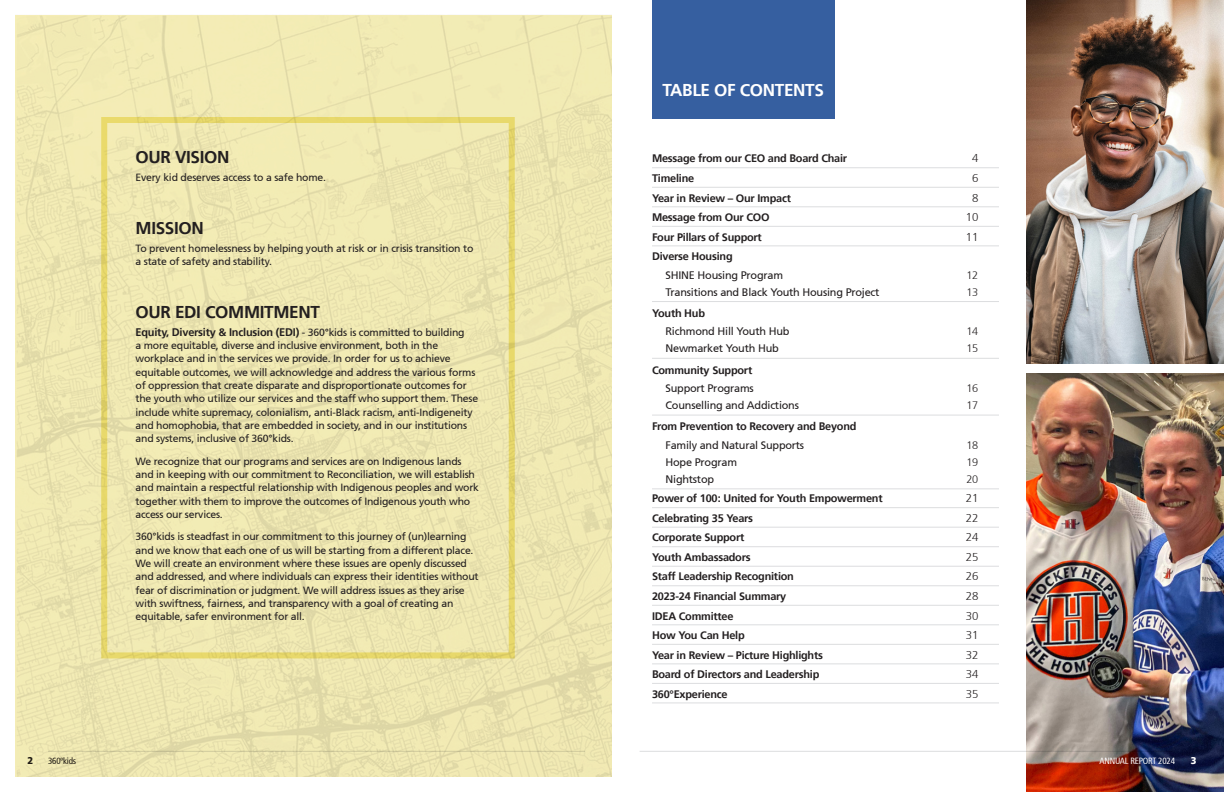
<style>
.page{position:relative;width:1224px;height:792px;background:#fff}
.page>*{position:absolute;margin:0;border:0;box-sizing:border-box;transform-origin:0 0}
.t1{font:700 17.1px "Frutiger 65";letter-spacing:-.02em;color:#231f20}
.t2{font:700 17.1px "Frutiger 65";letter-spacing:-.02em;color:#fff}
.t3{font:300 11.4px "Frutiger 45";letter-spacing:-.02em;color:#231f20}
.t4{font:700 11px "Frutiger 65";letter-spacing:-.02em;color:#231f20}
.t5{font:700 10.9px "Frutiger 65";letter-spacing:-.02em;color:#231f20}
.t6{font:10.9px "Frutiger 55 Roman";letter-spacing:-.02em;color:#231f20}
.t7{font:300 10.9px "Frutiger 45";letter-spacing:-.02em;color:#231f20}
.t8{font:10.5px/13.3px "Frutiger 55 Roman";letter-spacing:-.02em;color:#231f20}
.t9{font:900 10px "Frutiger 75";color:#231f20;scale:.94 1}
.t10{font:900 10px "Frutiger 75";color:#fff;scale:.94 1}
.t11{font:condensed 9px "Frutiger 57";letter-spacing:-.02em;color:#fff}
.t12{font:condensed 9px "Frutiger 57";letter-spacing:-.02em;color:#231f20}
.s1{font-family:"Frutiger 55 Roman";font-weight:400;font-size:10.5px}
</style>
<div class="page">
<img style="left:1026px;top:374px;width:198px;height:418px">
<hr style="left:640px;top:751px;width:535px;height:1px;background:#dcdddf">
<hr style="left:652px;top:168px;width:347px;height:1px;background:#dcdddf">
<hr style="left:652px;top:187px;width:347px;height:1px;background:#dcdddf">
<hr style="left:652px;top:207px;width:347px;height:1px;background:#dcdddf">
<hr style="left:652px;top:226px;width:347px;height:1px;background:#dcdddf">
<hr style="left:652px;top:246px;width:347px;height:1px;background:#dcdddf">
<hr style="left:652px;top:301px;width:347px;height:1px;background:#dcdddf">
<hr style="left:652px;top:358px;width:347px;height:1px;background:#dcdddf">
<hr style="left:652px;top:415px;width:347px;height:1px;background:#dcdddf">
<hr style="left:652px;top:489px;width:347px;height:1px;background:#dcdddf">
<hr style="left:652px;top:507px;width:347px;height:1px;background:#dcdddf">
<hr style="left:652px;top:527px;width:347px;height:1px;background:#dcdddf">
<hr style="left:652px;top:546px;width:347px;height:1px;background:#dcdddf">
<hr style="left:652px;top:566px;width:347px;height:1px;background:#dcdddf">
<hr style="left:652px;top:586px;width:347px;height:1px;background:#dcdddf">
<hr style="left:652px;top:605px;width:347px;height:1px;background:#dcdddf">
<hr style="left:652px;top:625px;width:347px;height:1px;background:#dcdddf">
<hr style="left:652px;top:644px;width:347px;height:1px;background:#dcdddf">
<hr style="left:652px;top:664px;width:347px;height:1px;background:#dcdddf">
<hr style="left:652px;top:683px;width:347px;height:1px;background:#dcdddf">
<hr style="left:652px;top:703px;width:347px;height:1px;background:#dcdddf">
<img style="left:1026px;top:0;width:198px;height:364px">
<div style="left:652px;top:0;width:182px;height:118px;background:#365fa0"></div>
<img style="left:16px;top:15px;width:596px;height:762px">
<div style="left:101px;top:117px;width:414px;height:541px;border:6px solid #f5ec98"></div>
<p class="t1" style="left:136px;top:147px;width:95px">OUR VISION</p>
<p class="t8" style="left:136px;top:170px;width:192px">Every kid deserves access to a safe home.</p>
<p class="t1" style="left:136px;top:218px;width:70px">MISSION</p>
<p class="t8" style="left:136px;top:241px;width:339px">To prevent homelessness by helping youth at risk or in crisis transition to a state of safety and stability.</p>
<p class="t1" style="left:136px;top:302px;width:186px">OUR EDI COMMITMENT</p>
<p class="t4" style="left:136px;top:326px;width:331px">Equity, Diversity &amp; Inclusion (EDI) <span class="s1">- 360°kids is committed to building</span></p>
<p class="t8" style="left:136px;top:339px;width:344px">a more equitable, diverse and inclusive environment, both in the workplace and in the services we provide. In order for us to achieve equitable outcomes, we will acknowledge and address the various forms of oppression that create disparate and disproportionate outcomes for the youth who utilize our services and the staff who support them. These include white supremacy, colonialism, anti-Black racism, anti-Indigeneity and homophobia, that are embedded in society, and in our institutions and systems, inclusive of 360°kids.</p>
<p class="t8" style="left:136px;top:454px;width:345px">We recognize that our programs and services are on Indigenous lands and in keeping with our commitment to Reconciliation, we will establish and maintain a respectful relationship with Indigenous peoples and work together with them to improve the outcomes of Indigenous youth who access our services.</p>
<p class="t8" style="left:136px;top:530px;width:345px">360°kids is steadfast in our commitment to this journey of (un)learning and we know that each one of us will be starting from a different place.<br>We will create an environment where these issues are openly discussed and addressed, and where individuals can express their identities without fear of discrimination or judgment. We will address issues as they arise with swiftness, fairness, and transparency with a goal of creating an equitable, safer environment for all.</p>
<p class="t2" style="left:662px;top:80px;width:163px">TABLE OF CONTENTS</p>
<p class="t5" style="left:652px;top:152px;width:197px">Message from our CEO and Board Chair</p>
<p class="t3" style="left:972px;top:152px;width:8px">4</p>
<p class="t5" style="left:652px;top:172px;width:44px">Timeline</p>
<p class="t3" style="left:972px;top:172px;width:8px">6</p>
<p class="t5" style="left:652px;top:191px;width:140px">Year in Review – Our Impact</p>
<p class="t3" style="left:972px;top:191px;width:8px">8</p>
<p class="t5" style="left:652px;top:211px;width:119px">Message from Our COO</p>
<p class="t3" style="left:966px;top:211px;width:14px">10</p>
<p class="t5" style="left:652px;top:230px;width:111px">Four Pillars of Support</p>
<p class="t3" style="left:966px;top:230px;width:14px">11</p>
<p class="t5" style="left:652px;top:250px;width:82px">Diverse Housing</p>
<p class="t6" style="left:666px;top:268px;width:119px">SHINE Housing Program</p>
<p class="t7" style="left:966px;top:269px;width:13px">12</p>
<p class="t6" style="left:666px;top:285px;width:216px">Transitions and Black Youth Housing Project</p>
<p class="t7" style="left:966px;top:286px;width:13px">13</p>
<p class="t5" style="left:652px;top:307px;width:55px">Youth Hub</p>
<p class="t6" style="left:666px;top:325px;width:125px">Richmond Hill Youth Hub</p>
<p class="t7" style="left:966px;top:325px;width:13px">14</p>
<p class="t6" style="left:666px;top:342px;width:115px">Newmarket Youth Hub</p>
<p class="t7" style="left:966px;top:342px;width:13px">15</p>
<p class="t5" style="left:652px;top:363px;width:102px">Community Support</p>
<p class="t6" style="left:666px;top:382px;width:90px">Support Programs</p>
<p class="t7" style="left:966px;top:382px;width:13px">16</p>
<p class="t6" style="left:666px;top:399px;width:135px">Counselling and Addictions</p>
<p class="t7" style="left:966px;top:399px;width:13px">17</p>
<p class="t5" style="left:652px;top:420px;width:206px">From Prevention to Recovery and Beyond</p>
<p class="t6" style="left:666px;top:439px;width:140px">Family and Natural Supports</p>
<p class="t7" style="left:966px;top:439px;width:13px">18</p>
<p class="t6" style="left:666px;top:456px;width:73px">Hope Program</p>
<p class="t7" style="left:966px;top:456px;width:13px">19</p>
<p class="t6" style="left:666px;top:473px;width:50px">Nightstop</p>
<p class="t7" style="left:966px;top:473px;width:13px">20</p>
<p class="t5" style="left:652px;top:492px;width:232px">Power of 100: United for Youth Empowerment</p>
<p class="t3" style="left:966px;top:492px;width:14px">21</p>
<p class="t5" style="left:652px;top:512px;width:103px">Celebrating 35 Years</p>
<p class="t3" style="left:966px;top:512px;width:14px">22</p>
<p class="t5" style="left:652px;top:531px;width:94px">Corporate Support</p>
<p class="t3" style="left:966px;top:531px;width:14px">24</p>
<p class="t5" style="left:652px;top:551px;width:100px">Youth Ambassadors</p>
<p class="t3" style="left:966px;top:551px;width:14px">25</p>
<p class="t5" style="left:652px;top:570px;width:143px">Staff Leadership Recognition</p>
<p class="t3" style="left:966px;top:570px;width:14px">26</p>
<p class="t5" style="left:652px;top:590px;width:136px">2023-24 Financial Summary</p>
<p class="t3" style="left:966px;top:590px;width:14px">28</p>
<p class="t5" style="left:652px;top:609px;width:83px">IDEA Committee</p>
<p class="t3" style="left:966px;top:609px;width:14px">30</p>
<p class="t5" style="left:652px;top:629px;width:94px">How You Can Help</p>
<p class="t3" style="left:966px;top:629px;width:14px">31</p>
<p class="t5" style="left:652px;top:648px;width:172px">Year in Review – Picture Highlights</p>
<p class="t3" style="left:966px;top:648px;width:14px">32</p>
<p class="t5" style="left:652px;top:668px;width:169px">Board of Directors and Leadership</p>
<p class="t3" style="left:966px;top:668px;width:14px">34</p>
<p class="t5" style="left:652px;top:687px;width:77px">360°Experience</p>
<p class="t3" style="left:966px;top:687px;width:14px">35</p>
<p class="t9" style="left:27px;top:755px;width:8px">2</p>
<p class="t12" style="left:48px;top:756px;width:30px">360ºkids</p>
<p class="t11" style="left:1099px;top:756px;width:77px">ANNUAL REPORT 2024</p>
<p class="t10" style="left:1191px;top:755px;width:8px">3</p>
</div>
